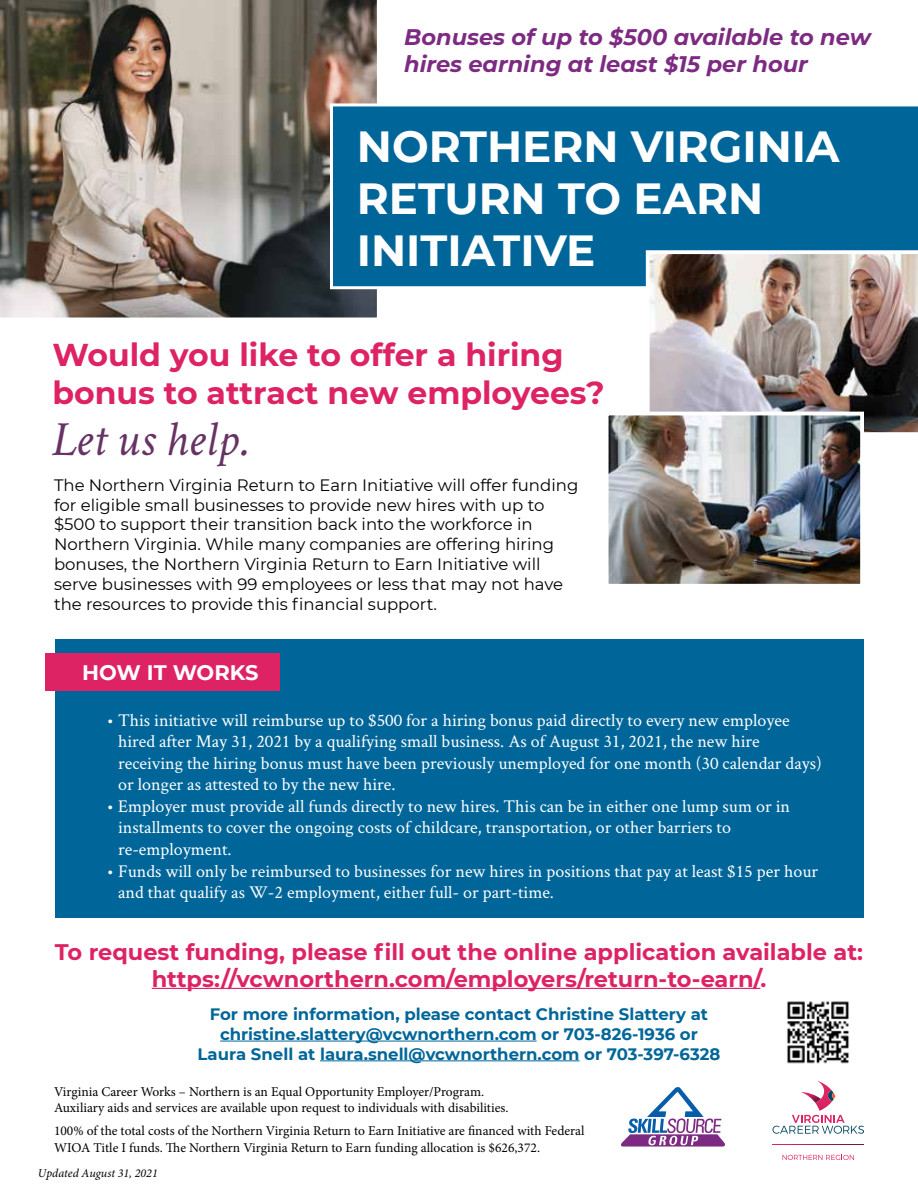
<style>
.page{position:relative;width:918px;height:1188px;background:#fff}
.page>*{position:absolute;margin:0;border:0;box-sizing:border-box;transform-origin:0 0}
.t1{font:italic 49.5px "Crimson Text";color:#673365}
.t2{font:700 43.5px/52.2px "Montserrat";color:#fff}
.t3{font:700 31.5px/37.8px "Montserrat";color:#dd2364}
.t4{font:700 22.5px/27px "Montserrat";color:#dd2364;text-align:center}
.t5{font:italic 700 22.5px/27px "Montserrat";color:#7d2b82}
.t6{font:700 21px "Montserrat";color:#fff}
.t7{font:18px/21.5px "Crimson Text";color:#fff}
.t8{font:16.5px/19.8px "Montserrat";color:#000}
.t9{font:700 16.5px/19.8px "Montserrat";color:#069;text-align:center}
.t10{font:13.5px/16.2px "Minion Pro";color:#000}
.t11{font:italic 12px "Minion Pro";color:#000}
.s1{font-family:"Minion Pro"}
</style>
<div class="page">
<img style="left:0;top:0;width:377px;height:318px">
<div style="left:330px;top:103px;width:588px;height:186px;background:#069"></div>
<div style="left:55px;top:639px;width:809px;height:279px;background:#069"></div>
<div style="left:45px;top:653px;width:235px;height:38px;background:#dd2364"></div>
<hr style="left:152px;top:988px;width:608px;height:1px;background:#dd2364">
<hr style="left:220px;top:1041px;width:317px;height:1px;background:#069">
<hr style="left:320px;top:1060px;width:260px;height:1px;background:#069">
<svg style="left:773px;top:1081px;width:91px;height:53px"></svg>
<svg style="left:783px;top:1155px;width:71px;height:5px"></svg>
<svg style="left:621px;top:1087px;width:104px;height:60px"></svg>
<img style="left:646px;top:250px;width:272px;height:183px">
<img style="left:610px;top:417px;width:249px;height:166px">
<div style="left:605px;top:412px;width:259px;height:176px;border:4px solid #fff"></div>
<img style="left:787px;top:1001px;width:62px;height:63px">
<p class="t5" style="left:404px;top:23px;width:468px">Bonuses of up to $500 available to new hires earning at least $15 per hour</p>
<h2 class="t2" style="left:357px;top:118px;width:484px">NORTHERN VIRGINIA<br>RETURN TO EARN<br>INITIATIVE</h2>
<h3 class="t3" style="left:52px;top:335px;width:554px">Would you like to offer a hiring bonus to attract new employees?</h3>
<h1 class="t1" style="left:51px;top:411px;width:197px">Let us help.</h1>
<p class="t8" style="left:54px;top:474px;width:526px">The Northern Virginia Return to Earn Initiative will offer funding for eligible small businesses to provide new hires with up to $500 to support their transition back into the workforce in Northern Virginia. While many companies are offering hiring bonuses, the Northern Virginia Return to Earn Initiative will serve businesses with 99 employees or less that may not have the resources to provide this financial support.</p>
<p class="t6" style="left:82px;top:658px;width:178px">HOW IT WORKS</p>
<p class="t7" style="left:118px;top:708px;width:705px;text-indent:-11px">• This initiative will reimburse up to $500 for a hiring bonus paid directly to every new employee hired after May 31, 2021 by a qualifying small business. As of August 3<span class="s1">1</span>, 2021, the new hire receiving the hiring bonus must have been previously unemployed for one month (30 calendar days) or longer as attested to by the new hire.</p>
<p class="t7" style="left:118px;top:795px;width:673px;text-indent:-11px">• Employer must provide all funds directly to new hires. This can be in either one lump sum or in installments to cover the ongoing costs of childcare, transportation, or other barriers to re-employment.</p>
<p class="t7" style="left:118px;top:860px;width:702px;text-indent:-11px">• Funds will only be reimbursed to businesses for new hires in positions that pay at least $15 per hour and that qualify as W-2 employment, either full- or part-time.</p>
<p class="t4" style="left:55px;top:937px;width:810px">To request funding, please fill out the online application available at: https://vcwnorthern.com/employers/return-to-earn/.</p>
<p class="t9" style="left:198px;top:1003px;width:524px">For more information, please contact Christine Slattery at christine.slattery@vcwnorthern.com or 703-826-1936 or<br>Laura Snell at laura.snell@vcwnorthern.com or 703-397-6328</p>
<p class="t10" style="left:54px;top:1084px;width:456px">Virginia Career Works – Northern is an Equal Opportunity Employer/Program.<br>Auxiliary aids and services are available upon request to individuals with disabilities.</p>
<p class="t10" style="left:54px;top:1123px;width:532px">100% of the total costs of the Northern Virginia Return to Earn Initiative are financed with Federal<br>WIOA Title I funds. The Northern Virginia Return to Earn funding allocation is $626,372.</p>
<p class="t11" style="left:38px;top:1165px;width:121px">Updated August 31, 2021</p>
</div>
